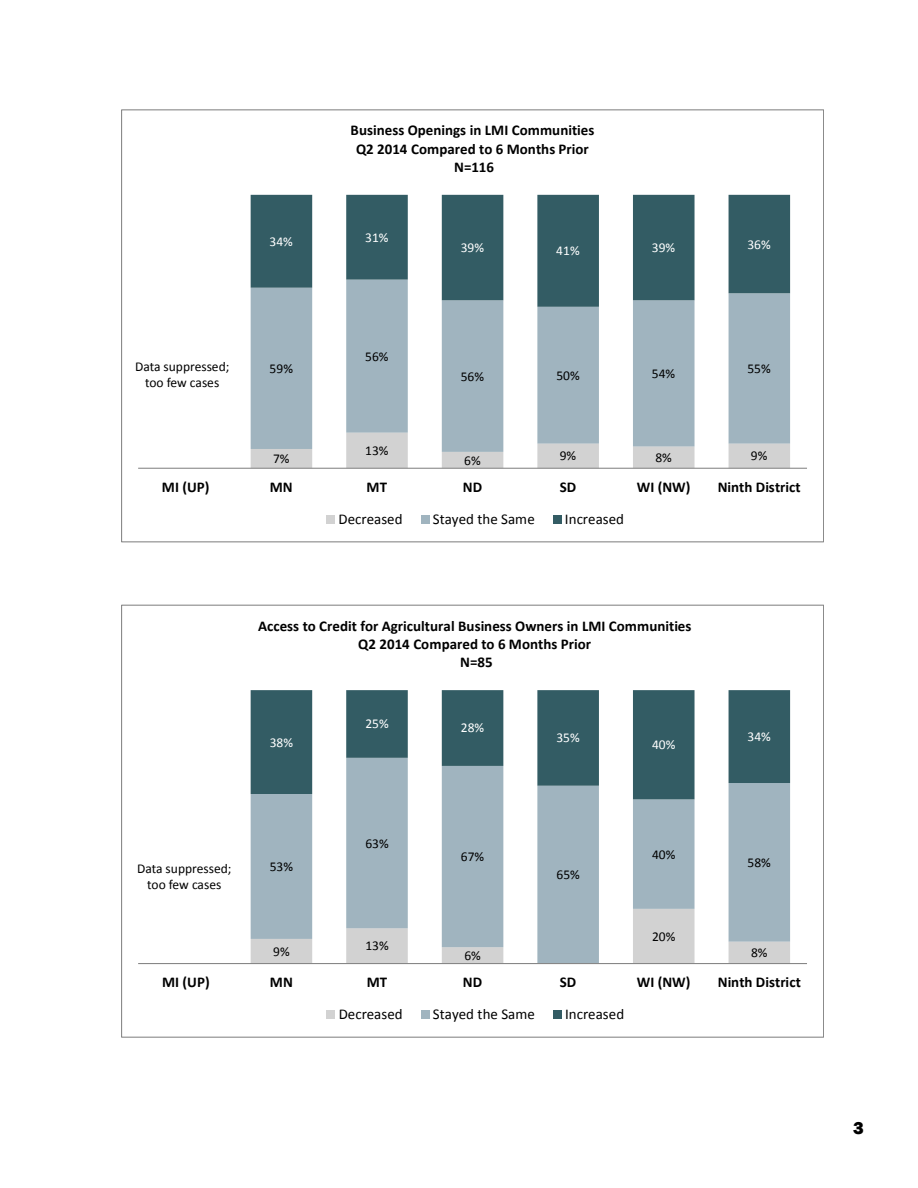
<style>
.page{position:relative;width:918px;height:1188px;background:#fff}
.page>*{position:absolute;margin:0;border:0;box-sizing:border-box;transform-origin:0 0}
.t1{font:800 18px "Franklin Gothic";color:#000}
.t2{font:700 15px/18.3px "Calibri";letter-spacing:.005em;color:#000;text-align:center}
.t3{font:15px "Calibri";color:#000}
.t4{font:13.5px/16.2px "Calibri";color:#000;text-align:center}
.t5{font:13.5px "Calibri";color:#fff}
</style>
<div class="page">
<svg style="left:251px;top:452px;width:539px;height:16px"></svg>
<svg style="left:251px;top:307px;width:539px;height:145px;fill:#a0b4bf"></svg>
<svg style="left:251px;top:195px;width:539px;height:112px;fill:#335c64"></svg>
<hr style="left:138px;top:468px;width:669px;height:1px;background:#868686">
<div style="left:327px;top:515px;width:8px;height:9px;background:#d2d2d2"></div>
<div style="left:421px;top:515px;width:8px;height:9px;background:#a0b4bf"></div>
<div style="left:553px;top:515px;width:9px;height:9px;background:#335c64"></div>
<svg style="left:251px;top:799px;width:539px;height:164px;fill:#a0b4bf"></svg>
<svg style="left:251px;top:690px;width:539px;height:109px;fill:#335c64"></svg>
<hr style="left:138px;top:963px;width:669px;height:1px;background:#868686">
<div style="left:327px;top:1011px;width:8px;height:8px;background:#d2d2d2"></div>
<div style="left:421px;top:1011px;width:8px;height:8px;background:#a0b4bf"></div>
<div style="left:553px;top:1011px;width:9px;height:8px;background:#335c64"></div>
<p class="t2" style="left:351px;top:121px;width:245px">Business Openings in LMI Communities<br>Q2 2014 Compared to 6 Months Prior<br>N=116</p>
<p class="t5" style="left:270px;top:233px;width:25px">34%</p>
<p class="t5" style="left:365px;top:229px;width:25px">31%</p>
<p class="t4" style="left:135px;top:358px;width:96px">Data suppressed; too few cases</p>
<p class="t4" style="left:270px;top:360px;width:25px">59%</p>
<p class="t4" style="left:273px;top:451px;width:18px">7%</p>
<p class="t4" style="left:365px;top:348px;width:25px">56%</p>
<p class="t4" style="left:365px;top:442px;width:25px">13%</p>
<p class="t5" style="left:461px;top:239px;width:25px">39%</p>
<p class="t5" style="left:556px;top:242px;width:25px">41%</p>
<p class="t5" style="left:652px;top:239px;width:25px">39%</p>
<p class="t5" style="left:747px;top:236px;width:25px">36%</p>
<p class="t4" style="left:461px;top:368px;width:25px">56%</p>
<p class="t4" style="left:556px;top:367px;width:25px">50%</p>
<p class="t4" style="left:652px;top:365px;width:25px">54%</p>
<p class="t4" style="left:747px;top:360px;width:25px">55%</p>
<p class="t4" style="left:464px;top:452px;width:18px">6%</p>
<p class="t4" style="left:560px;top:448px;width:18px">9%</p>
<p class="t4" style="left:655px;top:449px;width:18px">8%</p>
<p class="t4" style="left:751px;top:448px;width:18px">9%</p>
<p class="t2" style="left:162px;top:478px;width:49px">MI (UP)</p>
<p class="t2" style="left:270px;top:478px;width:24px">MN</p>
<p class="t2" style="left:367px;top:478px;width:22px">MT</p>
<p class="t2" style="left:463px;top:478px;width:21px">ND</p>
<p class="t2" style="left:560px;top:478px;width:18px">SD</p>
<p class="t2" style="left:637px;top:478px;width:55px">WI (NW)</p>
<p class="t2" style="left:718px;top:478px;width:85px">Ninth District</p>
<p class="t3" style="left:339px;top:509px;width:66px">Decreased</p>
<p class="t3" style="left:433px;top:509px;width:103px">Stayed the Same</p>
<p class="t3" style="left:565px;top:509px;width:61px">Increased</p>
<p class="t2" style="left:258px;top:616px;width:435px">Access to Credit for Agricultural Business Owners in LMI Communities<br>Q2 2014 Compared to 6 Months Prior<br>N=85</p>
<p class="t5" style="left:270px;top:734px;width:25px">38%</p>
<p class="t5" style="left:365px;top:715px;width:25px">25%</p>
<p class="t5" style="left:461px;top:719px;width:25px">28%</p>
<p class="t5" style="left:556px;top:729px;width:25px">35%</p>
<p class="t5" style="left:652px;top:736px;width:25px">40%</p>
<p class="t4" style="left:137px;top:861px;width:96px">Data suppressed; too few cases</p>
<p class="t4" style="left:270px;top:858px;width:25px">53%</p>
<p class="t4" style="left:273px;top:943px;width:18px">9%</p>
<p class="t4" style="left:365px;top:835px;width:25px">63%</p>
<p class="t4" style="left:365px;top:938px;width:25px">13%</p>
<p class="t4" style="left:461px;top:849px;width:25px">67%</p>
<p class="t4" style="left:464px;top:947px;width:18px">6%</p>
<p class="t4" style="left:556px;top:867px;width:25px">65%</p>
<p class="t4" style="left:652px;top:846px;width:25px">40%</p>
<p class="t4" style="left:652px;top:928px;width:25px">20%</p>
<p class="t5" style="left:748px;top:728px;width:25px">34%</p>
<p class="t4" style="left:748px;top:854px;width:25px">58%</p>
<p class="t4" style="left:751px;top:945px;width:18px">8%</p>
<p class="t2" style="left:162px;top:973px;width:49px">MI (UP)</p>
<p class="t2" style="left:270px;top:973px;width:24px">MN</p>
<p class="t2" style="left:367px;top:973px;width:22px">MT</p>
<p class="t2" style="left:463px;top:973px;width:21px">ND</p>
<p class="t2" style="left:560px;top:973px;width:18px">SD</p>
<p class="t2" style="left:637px;top:973px;width:55px">WI (NW)</p>
<p class="t2" style="left:718px;top:973px;width:85px">Ninth District</p>
<p class="t3" style="left:339px;top:1004px;width:66px">Decreased</p>
<p class="t3" style="left:433px;top:1004px;width:103px">Stayed the Same</p>
<p class="t3" style="left:565px;top:1004px;width:61px">Increased</p>
<p class="t1" style="left:853px;top:1116px;width:12px">3</p>
</div>
